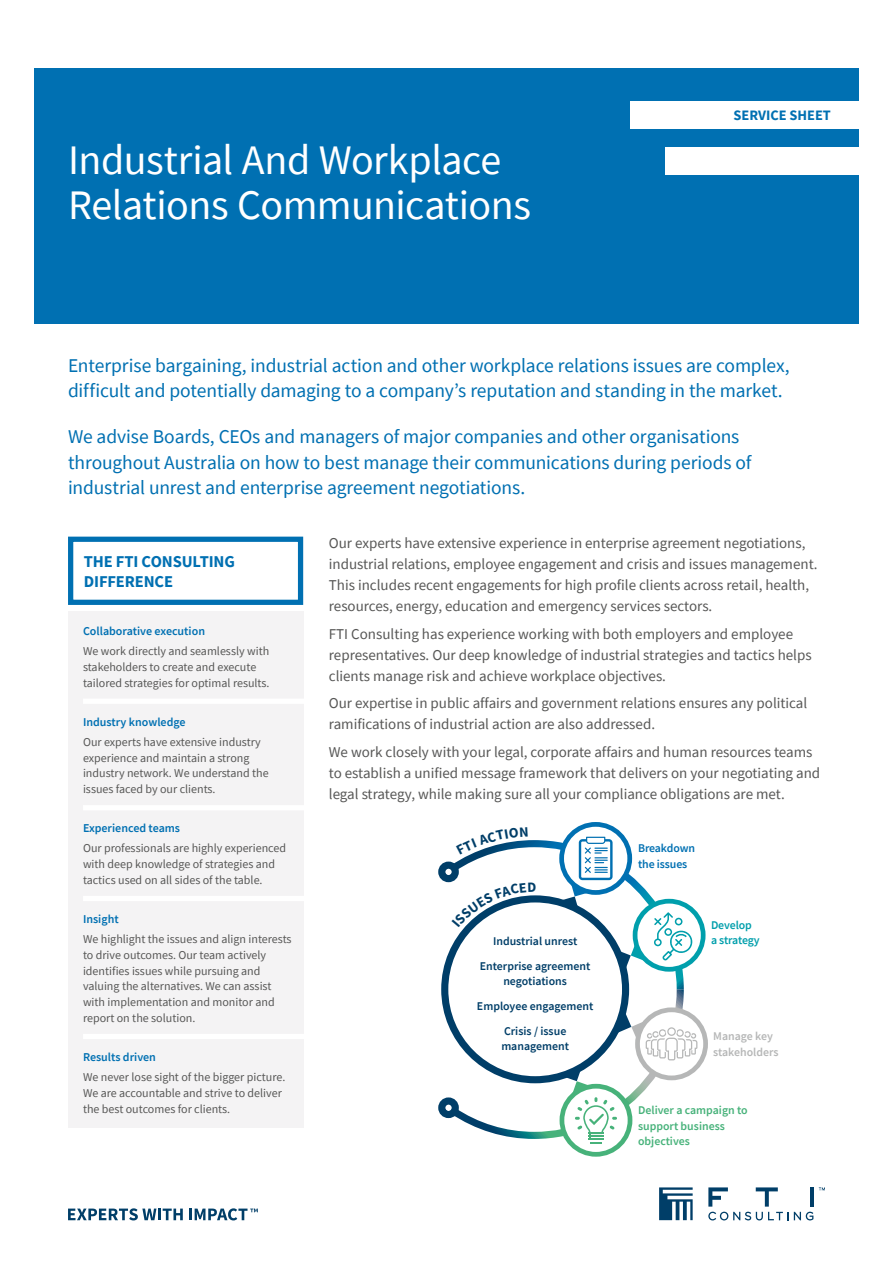
<style>
.page{position:relative;width:893px;height:1263px;background:#fff}
.page>*{position:absolute;margin:0;border:0;box-sizing:border-box;transform-origin:0 0}
.t1{font:42px/45px "Source Sans Pro";letter-spacing:-.01em;color:#fff}
.t2{font:19.5px/25.5px "Source Sans Pro";letter-spacing:-.01em;color:#0070b2}
.t3{font:700 16.5px/19.8px "Source Sans Pro";letter-spacing:-.01em;color:#0070b2}
.t4{font:15px/21px "Source Sans Pro";color:#575756}
.t5{font:700 14.4px "Source Sans Pro";color:#0070b2}
.t6{font:12px/15.8px "Source Sans Pro";color:#575756}
.t7{font:600 12px "Source Sans Pro";color:#0070b2}
.t8{font:600 11.85px/24.9px "Source Sans Pro";color:#003e68;text-align:center}
.t9{font:600 11.85px/15.5px "Source Sans Pro";color:#47b27a}
.t10{font:600 11.85px/15.5px "Source Sans Pro";color:#b6b7b7}
.t11{font:600 11.85px/15.5px "Source Sans Pro";letter-spacing:-.01em;color:#0070b2}
.t12{font:600 11.85px/15.5px "Source Sans Pro";letter-spacing:-.01em;color:#009fac}
</style>
<div class="page">
<div style="left:34px;top:68px;width:825px;height:255px;background:#0070b2"></div>
<div style="left:630px;top:101px;width:229px;height:28px;background:#fff"></div>
<div style="left:666px;top:147px;width:193px;height:27px;background:#fff"></div>
<svg style="left:68px;top:1208px;width:115px;height:12px"></svg>
<svg style="left:189px;top:1208px;width:69px;height:12px"></svg>
<svg style="left:659px;top:1187px;width:34px;height:33px"></svg>
<svg style="left:708px;top:1212px;width:105px;height:8px"></svg>
<svg style="left:819px;top:1187px;width:6px;height:3px"></svg>
<svg style="left:756px;top:1187px;width:22px;height:19px"></svg>
<hr style="left:810px;top:1187px;width:4px;height:19px;background:#003e68">
<svg style="left:708px;top:1187px;width:20px;height:19px"></svg>
<div style="left:68px;top:611px;width:235px;height:517px;background:#f4f3f4"></div>
<div style="left:83px;top:699px;width:225px;height:5px;background:#fff"></div>
<div style="left:83px;top:805px;width:225px;height:5px;background:#fff"></div>
<div style="left:83px;top:896px;width:225px;height:5px;background:#fff"></div>
<div style="left:83px;top:1034px;width:225px;height:5px;background:#fff"></div>
<div style="left:438px;top:861px;width:21px;height:21px;border:7px solid #003e68;border-radius:50%"></div>
<div style="left:438px;top:1097px;width:21px;height:21px;border:7px solid #003e68;border-radius:50%"></div>
<svg style="left:637px;top:1010px;width:69px;height:68px"></svg>
<div style="left:635px;top:1007px;width:73px;height:73px;border:5px solid #b6b7b7;border-radius:50%"></div>
<div style="left:633px;top:899px;width:72px;height:73px;border:5px solid #009fac;border-radius:50%"></div>
<svg style="left:562px;top:1086px;width:68px;height:68px"></svg>
<div style="left:560px;top:1084px;width:72px;height:73px;border:5px solid #47b27a;border-radius:50%"></div>
<div style="left:559px;top:822px;width:73px;height:73px;border:5px solid #0070b2;border-radius:50%"></div>
<div style="left:68px;top:537px;width:235px;height:68px;border:5px solid #0070b2"></div>
<svg style="left:451px;top:827px;width:246px;height:316px"></svg>
<h1 class="t1" style="left:68px;top:137px;width:464px">Industrial And Workplace<br>Relations Communications</h1>
<p class="t5" style="left:733px;top:105px;width:99px">SERVICE SHEET</p>
<h2 class="t2" style="left:68px;top:352px;width:723px">Enterprise bargaining, industrial action and other workplace relations issues are complex, difficult and potentially damaging to a company’s reputation and standing in the market.</h2>
<h2 class="t2" style="left:68px;top:424px;width:685px">We advise Boards, CEOs and managers of major companies and other organisations throughout Australia on how to best manage their communications during periods of industrial unrest and enterprise agreement negotiations.</h2>
<p class="t3" style="left:84px;top:551px;width:153px">THE FTI CONSULTING<br>DIFFERENCE</p>
<p class="t7" style="left:83px;top:623px;width:124px">Collaborative execution</p>
<p class="t6" style="left:83px;top:643px;width:188px">We work directly and seamlessly with stakeholders to create and execute tailored strategies for optimal results.</p>
<p class="t7" style="left:83px;top:714px;width:104px">Industry knowledge</p>
<p class="t6" style="left:83px;top:734px;width:187px">Our experts have extensive industry experience and maintain a strong industry network. We understand the issues faced by our clients.</p>
<p class="t7" style="left:83px;top:820px;width:99px">Experienced teams</p>
<p class="t6" style="left:83px;top:840px;width:205px">Our professionals are highly experienced with deep knowledge of strategies and tactics used on all sides of the table.</p>
<p class="t7" style="left:83px;top:911px;width:37px">Insight</p>
<p class="t6" style="left:83px;top:931px;width:210px">We highlight the issues and align interests to drive outcomes. Our team actively identifies issues while pursuing and valuing the alternatives. We can assist with implementation and monitor and report on the solution.</p>
<p class="t7" style="left:83px;top:1049px;width:75px">Results driven</p>
<p class="t6" style="left:83px;top:1069px;width:204px">We never lose sight of the bigger picture.<br>We are accountable and strive to deliver the best outcomes for clients.</p>
<p class="t4" style="left:329px;top:532px;width:490px">Our experts have extensive experience in enterprise agreement negotiations, industrial relations, employee engagement and crisis and issues management.<br>This includes recent engagements for high profile clients across retail, health, resources, energy, education and emergency services sectors.</p>
<p class="t4" style="left:329px;top:623px;width:484px">FTI Consulting has experience working with both employers and employee representatives. Our deep knowledge of industrial strategies and tactics helps clients manage risk and achieve workplace objectives.</p>
<p class="t4" style="left:329px;top:693px;width:480px">Our expertise in public affairs and government relations ensures any political ramifications of industrial action are also addressed.</p>
<p class="t4" style="left:329px;top:741px;width:493px">We work closely with your legal, corporate affairs and human resources teams to establish a unified message framework that delivers on your negotiating and legal strategy, while making sure all your compliance obligations are met.</p>
<p class="t8" style="left:480px;top:928px;width:112px">Industrial unrest<br>Enterprise agreement</p>
<p class="t8" style="left:477px;top:969px;width:118px">negotiations<br>Employee engagement<br>Crisis / issue</p>
<p class="t8" style="left:501px;top:1034px;width:69px">management</p>
<p class="t11" style="left:638px;top:840px;width:58px">Breakdown the issues</p>
<p class="t12" style="left:711px;top:917px;width:50px">Develop a strategy</p>
<p class="t10" style="left:713px;top:1028px;width:67px">Manage key stakeholders</p>
<p class="t9" style="left:638px;top:1102px;width:111px">Deliver a campaign to support business objectives</p>
</div>
